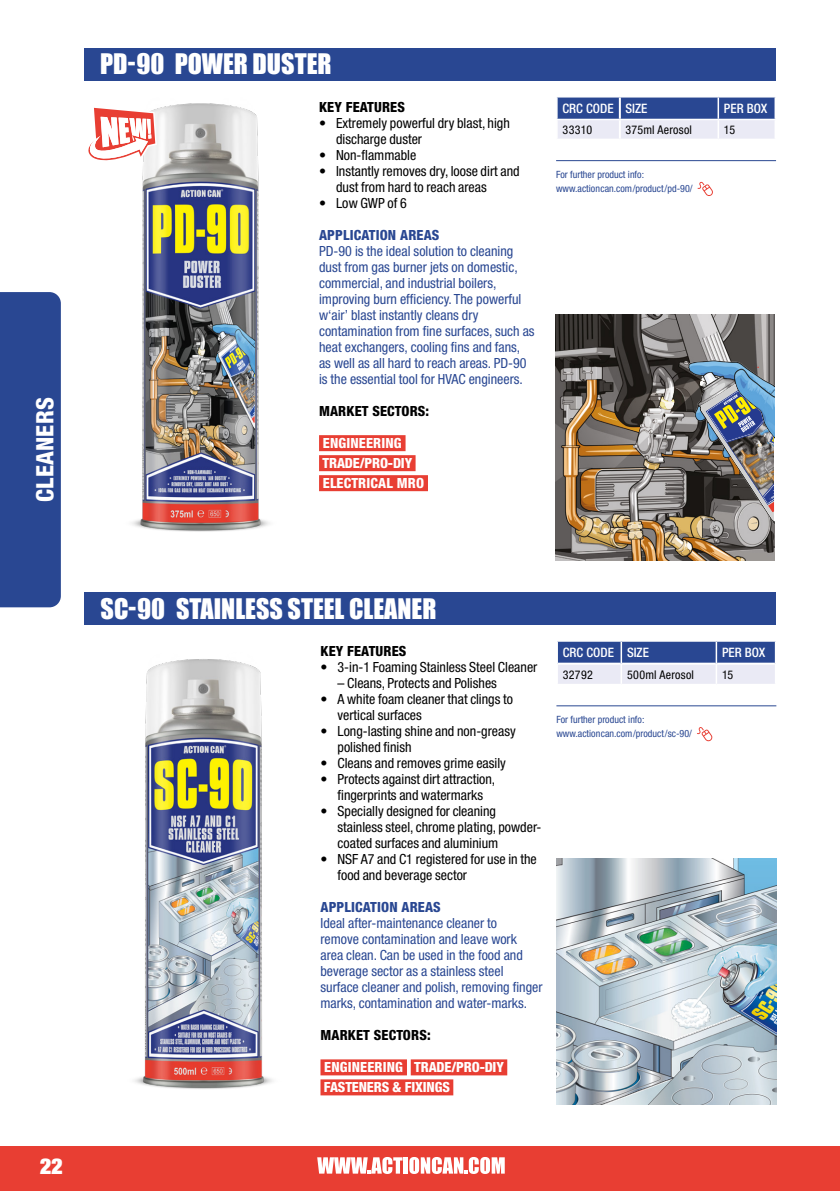
<style>
.page{position:relative;width:840px;height:1191px;background:#fff}
.page>*{position:absolute;margin:0;border:0;box-sizing:border-box;transform-origin:0 0}
.t1{font:26px "Impact";color:#fff}
.t2{font:800 condensed 24px "Helvetica Neue LT Std";letter-spacing:.01em;color:#fff}
.t3{font:900 condensed 22px "Helvetica Neue LT Std";color:#fff}
.t4{font:condensed 14px/16px "Helvetica Neue LT Std";color:#000}
.t5{font:condensed 14px/16px "Helvetica Neue LT Std";color:#294792}
.t6{font:800 condensed 14px "Helvetica Neue LT Std";letter-spacing:.01em;color:#000}
.t7{font:800 condensed 14px/20px "Helvetica Neue LT Std";letter-spacing:-.01em;color:#fff}
.t8{font:800 condensed 14px/20px "Helvetica Neue LT Std";letter-spacing:.01em;color:#fff}
.t9{font:800 condensed 14px "Helvetica Neue LT Std";letter-spacing:.01em;color:#294792}
.t10{font:500 condensed 13px "Helvetica Neue LT Std";color:#fff}
.t11{font:condensed 12px "Helvetica Neue LT Std";letter-spacing:.025em;color:#000}
.t12{font:condensed 10px/14px "Helvetica Neue LT Std";color:#294792}
</style>
<div class="page">
<div style="left:84px;top:48px;width:691px;height:32px;background:#294792"></div>
<img style="left:555px;top:314px;width:219px;height:246px">
<img style="left:560px;top:378px;width:127px;height:106px">
<img style="left:687px;top:360px;width:87px;height:164px">
<img style="left:700px;top:384px;width:74px;height:136px">
<div style="left:319px;top:435px;width:86px;height:16px;background:#e83e33"></div>
<div style="left:319px;top:455px;width:96px;height:16px;background:#e83e33"></div>
<div style="left:319px;top:475px;width:109px;height:16px;background:#e83e33"></div>
<hr style="left:555px;top:160px;width:220px;height:1px;background:#294792">
<svg style="left:557px;top:97px;width:218px;height:42px;background:#8c9ac4"></svg>
<svg style="left:697px;top:182px;width:15px;height:14px"></svg>
<img style="left:132px;top:103px;width:138px;height:429px">
<svg style="left:88px;top:106px;width:69px;height:56px"></svg>
<div style="left:84px;top:592px;width:691px;height:32px;background:#294792"></div>
<img style="left:556px;top:858px;width:219px;height:246px">
<div style="left:320px;top:1059px;width:87px;height:16px;background:#e83e33"></div>
<div style="left:410px;top:1059px;width:97px;height:16px;background:#e83e33"></div>
<div style="left:320px;top:1079px;width:133px;height:16px;background:#e83e33"></div>
<hr style="left:556px;top:705px;width:219px;height:1px;background:#294792">
<svg style="left:557px;top:641px;width:218px;height:43px;background:#8f9ec6"></svg>
<svg style="left:697px;top:727px;width:15px;height:14px"></svg>
<img style="left:134px;top:659px;width:139px;height:430px">
<div style="left:0;top:292px;width:61px;height:315px;background:#294792"></div>
<div style="left:0;top:1146px;width:839px;height:45px;background:#e83e33"></div>
<svg style="left:317px;top:1157px;width:85px;height:17px"></svg>
<hr style="left:403px;top:1157px;width:4px;height:16px;background:#fff">
<svg style="left:409px;top:1157px;width:95px;height:17px;background:#f7c3c0"></svg>
<h2 class="t2" style="left:30px;top:502px;width:106px;rotate:-90deg">CLEANERS</h2>
<h3 class="t3" style="left:40px;top:1152px;width:24px">22</h3>
<h1 class="t1" style="left:100px;top:44px;width:233px">PD-90 POWER DUSTER</h1>
<p class="t6" style="left:319px;top:98px;width:87px">KEY FEATURES</p>
<p class="t4" style="left:336px;top:115px;width:175px;text-indent:-17px">• Extremely powerful dry blast, high discharge duster</p>
<p class="t4" style="left:319px;top:147px;width:99px">• Non-flammable</p>
<p class="t4" style="left:336px;top:163px;width:185px;text-indent:-17px">• Instantly removes dry, loose dirt and dust from hard to reach areas</p>
<p class="t4" style="left:319px;top:195px;width:89px">• Low GWP of 6</p>
<p class="t9" style="left:319px;top:226px;width:122px">APPLICATION AREAS</p>
<p class="t5" style="left:319px;top:243px;width:217px">PD-90 is the ideal solution to cleaning dust from gas burner jets on domestic, commercial, and industrial boilers, improving burn efficiency. The powerful w‘air’ blast instantly cleans dry contamination from fine surfaces, such as heat exchangers, cooling fins and fans, as well as all hard to reach areas. PD-90 is the essential tool for HVAC engineers.</p>
<p class="t6" style="left:319px;top:402px;width:112px">MARKET SECTORS:</p>
<p class="t8" style="left:322px;top:433px;width:103px">ENGINEERING<br>TRADE/PRO-DIY<br>ELECTRICAL MRO</p>
<p class="t10" style="left:562px;top:100px;width:86px">CRC CODE SIZE</p>
<p class="t10" style="left:723px;top:100px;width:45px">PER BOX</p>
<p class="t11" style="left:562px;top:122px;width:31px">33310</p>
<p class="t11" style="left:625px;top:122px;width:68px">375ml Aerosol</p>
<p class="t11" style="left:723px;top:122px;width:13px">15</p>
<p class="t12" style="left:555px;top:167px;width:138px">For further product info: www.actioncan.com/product/pd-90/</p>
<h1 class="t1" style="left:100px;top:588px;width:337px">SC-90 STAINLESS STEEL CLEANER</h1>
<p class="t6" style="left:320px;top:642px;width:87px">KEY FEATURES</p>
<p class="t4" style="left:320px;top:659px;width:218px">• 3-in-1 Foaming Stainless Steel Cleaner</p>
<p class="t4" style="left:337px;top:675px;width:161px">– Cleans, Protects and Polishes</p>
<p class="t4" style="left:337px;top:691px;width:177px;text-indent:-17px">• A white foam cleaner that clings to vertical surfaces</p>
<p class="t4" style="left:337px;top:723px;width:180px;text-indent:-17px">• Long-lasting shine and non-greasy polished finish</p>
<p class="t4" style="left:320px;top:755px;width:187px">• Cleans and removes grime easily</p>
<p class="t4" style="left:320px;top:771px;width:176px;text-align:center">• Protects against dirt attraction, fingerprints and watermarks</p>
<p class="t4" style="left:337px;top:803px;width:205px;text-indent:-17px">• Specially designed for cleaning stainless steel, chrome plating, powder&shy;coated surfaces and aluminium</p>
<p class="t4" style="left:337px;top:851px;width:200px;text-indent:-17px">• NSF A7 and C1 registered for use in the food and beverage sector</p>
<p class="t9" style="left:320px;top:898px;width:122px">APPLICATION AREAS</p>
<p class="t5" style="left:320px;top:915px;width:223px">Ideal after-maintenance cleaner to<br>remove contamination and leave work area clean. Can be used in the food and beverage sector as a stainless steel surface cleaner and polish, removing finger marks, contamination and water-marks.</p>
<p class="t6" style="left:320px;top:1026px;width:112px">MARKET SECTORS:</p>
<p class="t7" style="left:324px;top:1057px;width:181px">ENGINEERING TRADE/PRO-DIY<br>FASTENERS &amp; FIXINGS</p>
<p class="t10" style="left:562px;top:644px;width:87px">CRC CODE SIZE</p>
<p class="t10" style="left:721px;top:644px;width:45px">PER BOX</p>
<p class="t11" style="left:562px;top:667px;width:32px">32792</p>
<p class="t11" style="left:626px;top:667px;width:69px">500ml Aerosol</p>
<p class="t11" style="left:721px;top:667px;width:13px">15</p>
<p class="t12" style="left:556px;top:712px;width:137px">For further product info: www.actioncan.com/product/sc-90/</p>
</div>
